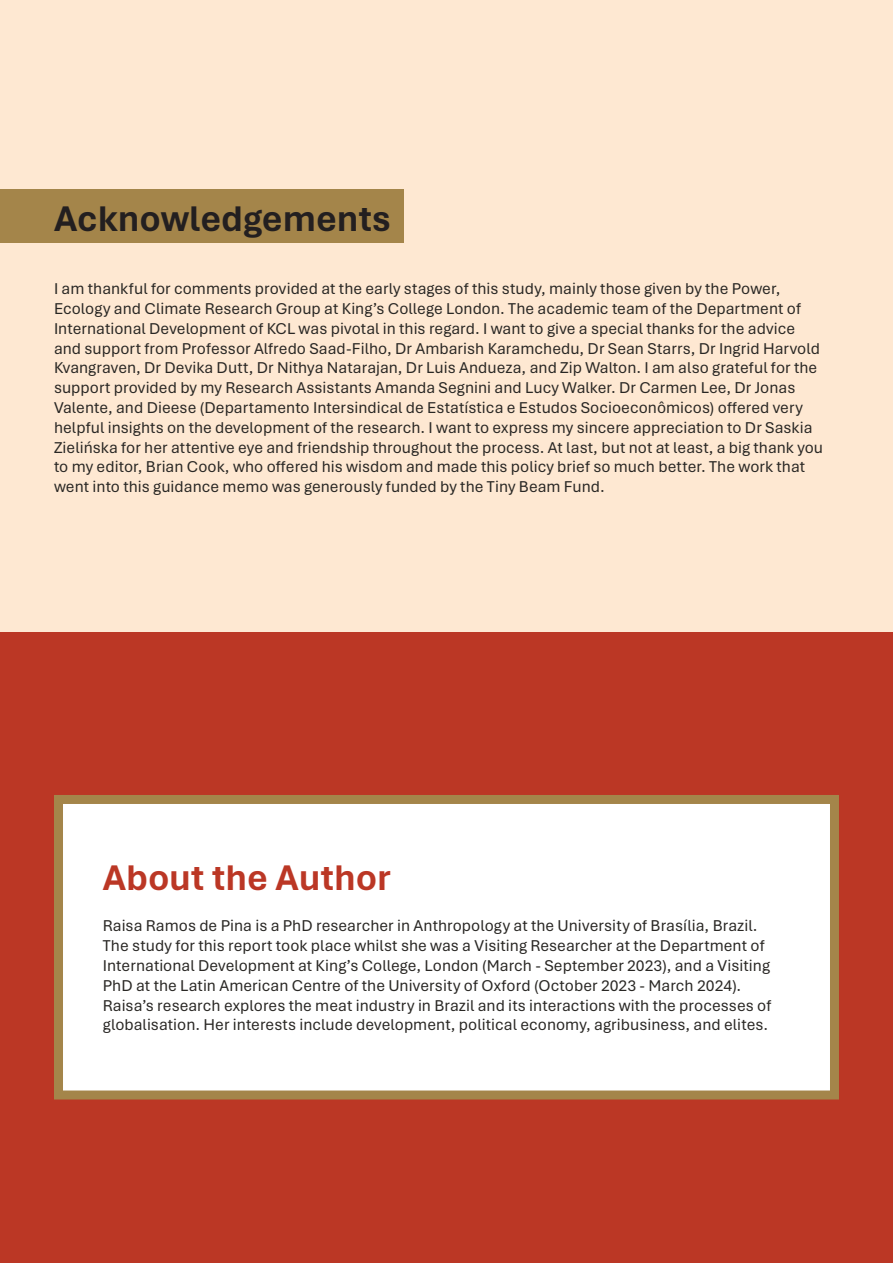
<style>
.page{position:relative;width:893px;height:1263px;background:#fff}
.page>*{position:absolute;margin:0;border:0;box-sizing:border-box;transform-origin:0 0}
.t1{font:700 37.5px "Aptos";color:#231f20}
.t2{font:700 37.5px "Aptos";color:#bb3725}
.t3{font:16.5px/19.8px "Aptos";letter-spacing:.005em;color:#292724}
</style>
<div class="page">
<div style="left:0;top:631px;width:893px;height:632px;background:#bb3725"></div>
<div style="left:0;top:0;width:893px;height:631px;background:#fee8d2"></div>
<div style="left:0;top:189px;width:404px;height:53px;background:#a4854a"></div>
<div style="left:54px;top:795px;width:785px;height:304px;background:#fff;border:9px solid #a4854a"></div>
<h1 class="t1" style="left:54px;top:193px;width:339px">Acknowledgements</h1>
<p class="t3" style="left:54px;top:278px;width:771px">I am thankful for comments provided at the early stages of this study, mainly those given by the Power, Ecology and Climate Research Group at King’s College London. The academic team of the Department of International Development of KCL was pivotal in this regard. I want to give a special thanks for the advice and support from Professor Alfredo Saad-Filho, Dr Ambarish Karamchedu, Dr Sean Starrs, Dr Ingrid Harvold Kvangraven, Dr Devika Dutt, Dr Nithya Natarajan, Dr Luis Andueza, and Zip Walton. I am also grateful for the support provided by my Research Assistants Amanda Segnini and Lucy Walker. Dr Carmen Lee, Dr Jonas Valente, and Dieese (Departamento Intersindical de Estatística e Estudos Socioeconômicos) offered very helpful insights on the development of the research. I want to express my sincere appreciation to Dr Saskia Zielińska for her attentive eye and friendship throughout the process. At last, but not at least, a big thank you to my editor, Brian Cook, who offered his wisdom and made this policy brief so much better. The work that went into this guidance memo was generously funded by the Tiny Beam Fund.</p>
<h1 class="t2" style="left:103px;top:852px;width:290px">About the Author</h1>
<p class="t3" style="left:103px;top:915px;width:670px">Raisa Ramos de Pina is a PhD researcher in Anthropology at the University of Brasília, Brazil.<br>The study for this report took place whilst she was a Visiting Researcher at the Department of International Development at King’s College, London (March - September 2023), and a Visiting PhD at the Latin American Centre of the University of Oxford (October 2023 - March 2024).<br>Raisa’s research explores the meat industry in Brazil and its interactions with the processes of globalisation. Her interests include development, political economy, agribusiness, and elites.</p>
</div>
